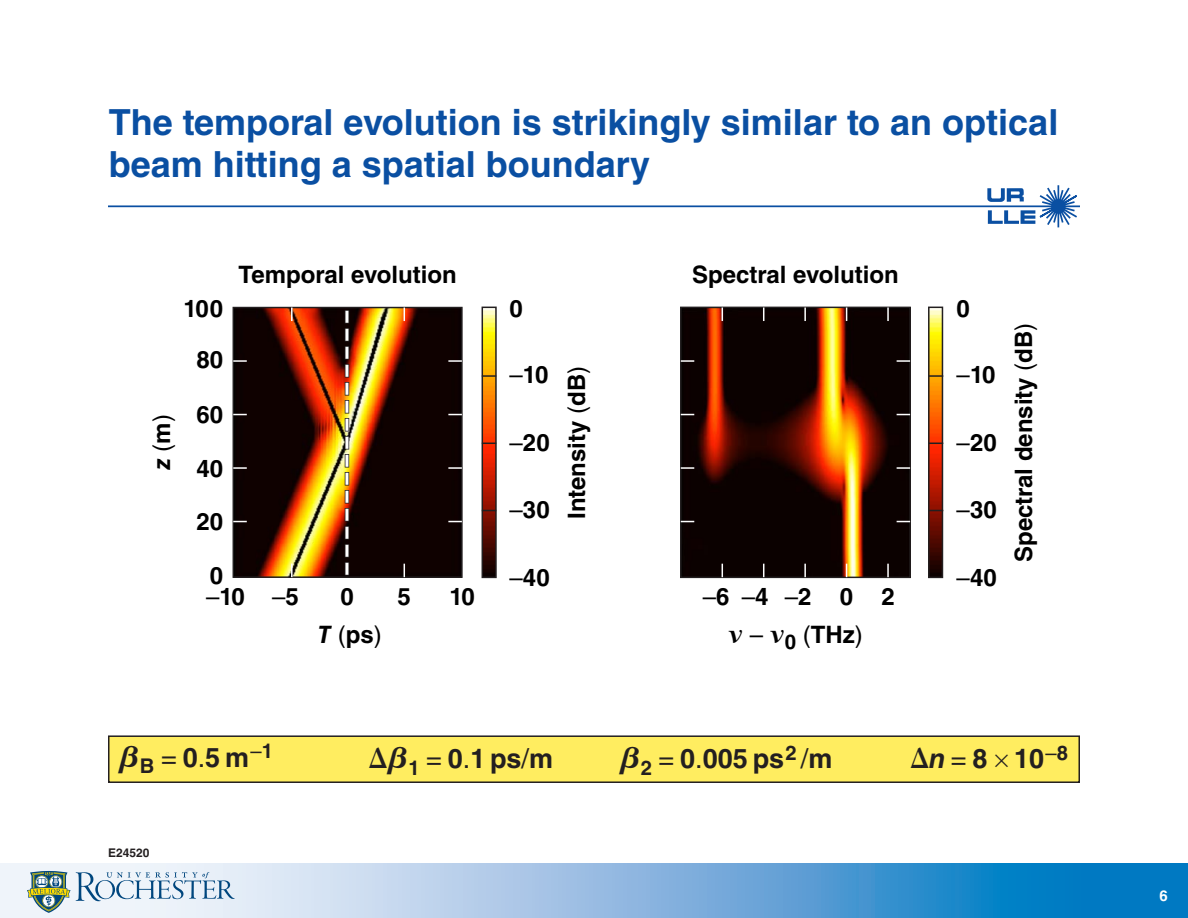
<style>
.page{position:relative;width:1188px;height:918px;background:#fff}
.page>*{position:absolute;margin:0;border:0;box-sizing:border-box;transform-origin:0 0}
.t1{font:700 36px/42px "Helvetica LT Std";color:#0a4fa2}
.t2{font:700 27px "Helvetica LT Std";color:#231f20}
.t3{font:27px "Helvetica LT Std";color:#231f20}
.t4{font:italic 700 27px "MM Greek";color:#231f20}
.t5{font:700 24px "Helvetica LT Std";color:#000}
.t6{font:24px "Helvetica LT Std";color:#000}
.t7{font:24px "MM Binary";color:#231f20}
.t8{font:700 20.25px "Helvetica LT Std";color:#231f20}
.t9{font:20.25px "Helvetica LT Std";color:#231f20}
.t10{font:700 15px "Helvetica LT Std";color:#fff}
.t11{font:700 12px "Helvetica LT Std";color:#231f20}
.s1{font-weight:700;font-style:italic}
.s2{font-weight:700}
.s3{font-weight:400}
.s4{font-family:"MM Greek";font-weight:700;font-size:22.5px}
.s5{font-family:"M Ma Greek"}
.s6{font-family:"MM Greek";font-style:italic}
.s7{font-style:italic}
</style>
<div class="page">
<svg style="left:987px;top:185px;width:92px;height:43px"></svg>
<hr style="left:108px;top:205px;width:972px;height:2px;background:#0a4fa2">
<svg style="left:0;top:864px;width:1188px;height:54px;background:#77b1dc"></svg>
<svg style="left:27px;top:871px;width:208px;height:42px"></svg>
<div style="left:109px;top:736px;width:970px;height:46px;background:#ffed60"></div>
<div style="left:108px;top:735px;width:972px;height:48px;border:2px solid #231f20"></div>
<img style="left:485px;top:310px;width:9px;height:265px">
<div style="left:482px;top:307px;width:15px;height:271px;border:2px solid #231f20"></div>
<img style="left:931px;top:310px;width:9px;height:265px">
<div style="left:928px;top:307px;width:15px;height:271px;border:2px solid #231f20"></div>
<img style="left:236px;top:310px;width:224px;height:265px">
<div style="left:233px;top:307px;width:230px;height:271px;border:2px solid #231f20"></div>
<img style="left:683px;top:310px;width:225px;height:265px">
<div style="left:680px;top:307px;width:231px;height:271px;border:2px solid #231f20"></div>
<svg style="left:345px;top:306px;width:4px;height:267px"></svg>
<svg style="left:482px;top:375px;width:14px;height:2px"></svg>
<svg style="left:482px;top:443px;width:14px;height:1px"></svg>
<svg style="left:482px;top:510px;width:14px;height:1px"></svg>
<svg style="left:929px;top:375px;width:14px;height:2px"></svg>
<svg style="left:929px;top:443px;width:14px;height:1px"></svg>
<svg style="left:929px;top:510px;width:14px;height:1px"></svg>
<svg style="left:233px;top:360px;width:14px;height:2px"></svg>
<svg style="left:233px;top:414px;width:14px;height:1px"></svg>
<svg style="left:233px;top:467px;width:14px;height:2px"></svg>
<svg style="left:233px;top:521px;width:14px;height:1px"></svg>
<svg style="left:404px;top:564px;width:1px;height:13px"></svg>
<svg style="left:291px;top:564px;width:2px;height:13px"></svg>
<svg style="left:404px;top:308px;width:1px;height:13px"></svg>
<svg style="left:291px;top:308px;width:2px;height:13px"></svg>
<svg style="left:722px;top:564px;width:1px;height:13px"></svg>
<svg style="left:722px;top:308px;width:1px;height:13px"></svg>
<svg style="left:763px;top:564px;width:1px;height:13px"></svg>
<svg style="left:763px;top:308px;width:1px;height:13px"></svg>
<svg style="left:804px;top:564px;width:2px;height:13px"></svg>
<svg style="left:804px;top:308px;width:2px;height:13px"></svg>
<svg style="left:846px;top:564px;width:1px;height:13px"></svg>
<svg style="left:846px;top:308px;width:1px;height:13px"></svg>
<svg style="left:887px;top:564px;width:2px;height:13px"></svg>
<svg style="left:887px;top:308px;width:2px;height:13px"></svg>
<svg style="left:448px;top:360px;width:14px;height:2px"></svg>
<svg style="left:448px;top:414px;width:14px;height:1px"></svg>
<svg style="left:448px;top:467px;width:14px;height:2px"></svg>
<svg style="left:448px;top:521px;width:14px;height:1px"></svg>
<svg style="left:681px;top:360px;width:13px;height:2px"></svg>
<svg style="left:681px;top:414px;width:13px;height:1px"></svg>
<svg style="left:681px;top:467px;width:13px;height:2px"></svg>
<svg style="left:681px;top:521px;width:13px;height:1px"></svg>
<svg style="left:897px;top:360px;width:13px;height:2px"></svg>
<svg style="left:897px;top:414px;width:13px;height:1px"></svg>
<svg style="left:897px;top:467px;width:13px;height:2px"></svg>
<svg style="left:897px;top:521px;width:13px;height:1px"></svg>
<p class="t1" style="left:109px;top:100px;width:951px">The temporal evolution is strikingly similar to an optical beam hitting a spatial boundary</p>
<p class="t5" style="left:238px;top:260px;width:220px">Temporal evolution</p>
<p class="t5" style="left:692px;top:260px;width:208px">Spectral evolution</p>
<p class="t5" style="left:183px;top:293px;width:41px">100</p>
<p class="t5" style="left:510px;top:293px;width:15px">0</p>
<p class="t6" style="left:148px;top:470px;width:57px;rotate:-90deg"><span class="s1">z</span> (<span class="s2">m</span>)</p>
<p class="t5" style="left:196px;top:345px;width:28px">80</p>
<p class="t5" style="left:196px;top:400px;width:28px">60</p>
<p class="t5" style="left:196px;top:454px;width:28px">40</p>
<p class="t5" style="left:196px;top:507px;width:28px">20</p>
<p class="t5" style="left:210px;top:561px;width:15px">0</p>
<p class="t5" style="left:206px;top:582px;width:94px"><span class="s3">–</span>10 <span class="s3">–</span>5</p>
<p class="t5" style="left:340px;top:582px;width:15px">0</p>
<p class="t5" style="left:397px;top:582px;width:15px">5</p>
<p class="t5" style="left:449px;top:582px;width:27px">10</p>
<p class="t5" style="left:510px;top:360px;width:40px"><span class="s3">–</span>10</p>
<p class="t5" style="left:510px;top:427px;width:42px"><span class="s3">–</span>20</p>
<p class="t5" style="left:510px;top:495px;width:42px"><span class="s3">–</span>30</p>
<p class="t5" style="left:562px;top:519px;width:154px;rotate:-90deg">Intensity <span class="s3">(</span>dB<span class="s3">)</span></p>
<p class="t5" style="left:510px;top:563px;width:42px"><span class="s3">–</span>40</p>
<p class="t5" style="left:703px;top:582px;width:193px"><span class="s3">–</span>6<span class="s3">–</span>4 <span class="s3">–</span>2 0 2</p>
<p class="t6" style="left:318px;top:621px;width:66px"><span class="s1">T</span> (<span class="s2">ps</span>)</p>
<p class="t6" style="left:728px;top:621px;width:136px"><span class="s4">o</span> – <span class="s4">o</span><sub>0</sub> (<span class="s2">THz</span>)</p>
<p class="t5" style="left:957px;top:293px;width:15px">0</p>
<p class="t5" style="left:957px;top:360px;width:40px"><span class="s3">–</span>10</p>
<p class="t5" style="left:957px;top:427px;width:42px"><span class="s3">–</span>20</p>
<p class="t5" style="left:957px;top:495px;width:42px"><span class="s3">–</span>30</p>
<p class="t5" style="left:957px;top:563px;width:42px"><span class="s3">–</span>40</p>
<p class="t5" style="left:1009px;top:562px;width:241px;rotate:-90deg">Spectral density <span class="s3">(</span>dB<span class="s3">)</span></p>
<p class="t4" style="left:119px;top:744px;width:21px">b</p>
<p class="t8" style="left:262px;top:739px;width:13px">1</p>
<p class="t2" style="left:369px;top:742px;width:186px"><span class="s5">D</span><span class="s6">b</span><sub>1</sub> <span class="s3">=</span> 0 1<span class="s3">.</span> ps m</p>
<p class="t3" style="left:522px;top:743px;width:9px">/</p>
<p class="t2" style="left:620px;top:742px;width:214px"><span class="s6">b</span><sub>2</sub> <span class="s3">=</span> 0<span class="s3">.</span>005 ps<sup>2</sup> m</p>
<p class="t2" style="left:161px;top:741px;width:102px"><span class="s3">=</span>05<span class="s3">.</span> m<sup>–</sup></p>
<p class="t3" style="left:801px;top:743px;width:9px">/</p>
<p class="t8" style="left:140px;top:754px;width:16px">B</p>
<p class="t9" style="left:1046px;top:741px;width:24px">–<span class="s2">8</span></p>
<p class="t2" style="left:911px;top:742px;width:135px"><span class="s5">D</span><span class="s7">n</span> 8 10</p>
<p class="t7" style="left:994px;top:749px;width:18px">#</p>
<p class="t3" style="left:951px;top:743px;width:17px">=</p>
<p class="t11" style="left:108px;top:846px;width:43px">E24520</p>
<p class="t10" style="left:1159px;top:887px;width:10px">6</p>
</div>
